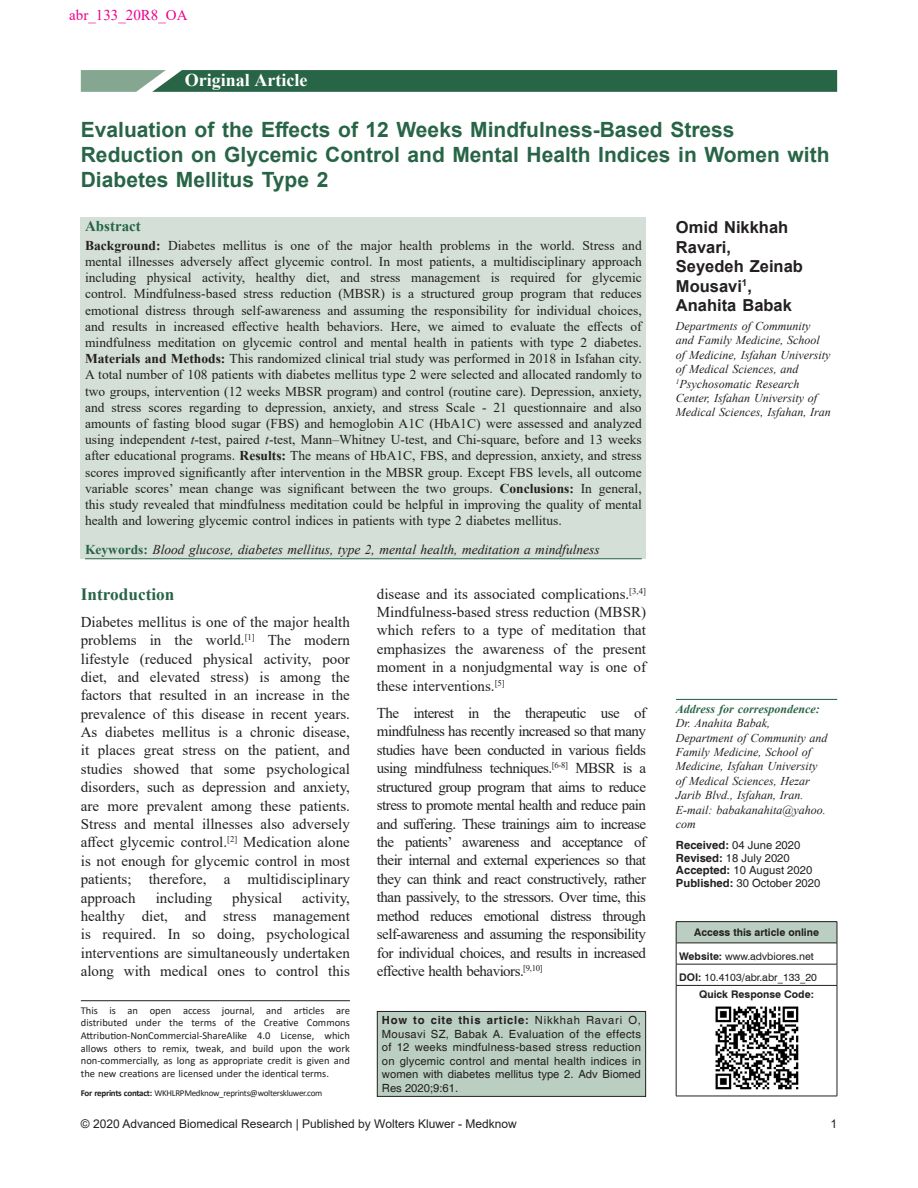
<style>
.page{position:relative;width:918px;height:1188px;background:#fff}
.page>*{position:absolute;margin:0;border:0;box-sizing:border-box;transform-origin:0 0}
.AT{font:700 21px/25.2px "Arial";color:#286446}
.AH{font:700 18px "Times New Roman";color:#fff}
.t1{font:700 17.25px "Times New Roman";color:#286446}
.AU{font:700 16.5px/19.5px "Arial";color:#231f20}
.TX{font:15px/18.5px "Times New Roman";color:#231f20;text-align:justify}
.A_ID{font:15px "Times New Roman";color:#ed028c}
.ABSH{font:700 15px "Times New Roman";color:#286446}
.ABS{font:13.5px/16.2px "Times New Roman";color:#231f20;text-align:justify}
.KWD{font:italic 13.5px "Times New Roman";color:#231f20}
.ADD{font:italic 12px/14.4px "Times New Roman";color:#231f20}
.AFF{font:italic 12px/14.4px "Times New Roman";color:#231f20}
.t2{font:12px "Arial";color:#231f20}
.HTC{font:11.25px/13.5px "Helvetica";color:#231f20;text-align:justify}
.HIS{font:11.25px "Helvetica";color:#231f20}
.OS{font:10.5px/12.6px "Calibri";color:#211d1e;text-align:justify}
.DOI{font:10.5px "Swiss 721 BT";color:#231f20}
.Website{font:10.5px "Swiss 721 BT";color:#231f20}
.ATAO{font:700 10.5px "Swiss 721 BT";color:#231f20}
.QRC{font:700 10.5px "Swiss 721 BT";color:#231f20}
.OS-2{font:9px "Calibri";letter-spacing:-.03em;color:#211d1e}
.s1{font-weight:700}
.s2{font-style:italic}
.s3{font-weight:700;font-style:normal;color:#286446}
.s4{font-weight:700;color:#286446}
</style>
<div class="page">
<hr style="left:676px;top:699px;width:161px;height:1px;background:#286446">
<div style="left:81px;top:217px;width:565px;height:341px;background:#d3dfd7"></div>
<hr style="left:85px;top:558px;width:557px;height:1px;background:#286446">
<svg style="left:81px;top:70px;width:756px;height:22px;background:#376e52"></svg>
<div style="left:377px;top:1011px;width:269px;height:85px;background:#bacec1"></div>
<div style="left:377px;top:1011px;width:269px;height:86px;border:1px solid #231f20"></div>
<div style="left:676px;top:922px;width:161px;height:21px;background:#bacec1"></div>
<hr style="left:676px;top:943px;width:161px;height:1px;background:#231f20">
<hr style="left:676px;top:964px;width:161px;height:1px;background:#231f20">
<hr style="left:676px;top:985px;width:161px;height:1px;background:#231f20">
<hr style="left:676px;top:921px;width:161px;height:1px;background:#231f20">
<svg style="left:676px;top:922px;width:1px;height:63px"></svg>
<svg style="left:837px;top:922px;width:1px;height:63px"></svg>
<hr style="left:676px;top:986px;width:1px;height:110px;background:#231f20">
<hr style="left:837px;top:986px;width:1px;height:110px;background:#231f20">
<hr style="left:676px;top:1096px;width:161px;height:1px;background:#231f20">
<img style="left:715px;top:1006px;width:84px;height:84px">
<hr style="left:81px;top:1000px;width:269px;height:1px;background:#231f20">
<p class="A_ID" style="left:69px;top:4px;width:120px">abr_133_20R8_OA</p>
<p class="AH" style="left:185px;top:67px;width:124px">Original Article</p>
<p class="AT" style="left:81px;top:117px;width:750px">Evaluation of the Effects of 12 Weeks Mindfulness‑Based Stress<br>Reduction on Glycemic Control and Mental Health Indices in Women with<br>Diabetes Mellitus Type 2</p>
<p class="ABSH" style="left:85px;top:216px;width:57px">Abstract</p>
<p class="ABS" style="left:85px;top:237px;width:558px"><span class="s1">Background:</span> Diabetes mellitus is one of the major health problems in the world. Stress and mental illnesses adversely affect glycemic control. In most patients, a multidisciplinary approach including physical activity, healthy diet, and stress management is required for glycemic control. Mindfulness‑based stress reduction (MBSR) is a structured group program that reduces emotional distress through self‑awareness and assuming the responsibility for individual choices, and results in increased effective health behaviors. Here, we aimed to evaluate the effects of mindfulness meditation on glycemic control and mental health in patients with type 2 diabetes.<br><span class="s1">Materials and Methods:</span> This randomized clinical trial study was performed in 2018 in Isfahan city.<br>A total number of 108 patients with diabetes mellitus type 2 were selected and allocated randomly to two groups, intervention (12 weeks MBSR program) and control (routine care). Depression, anxiety, and stress scores regarding to depression, anxiety, and stress Scale ‑ 21 questionnaire and also amounts of fasting blood sugar (FBS) and hemoglobin A1C (HbA1C) were assessed and analyzed using independent <span class="s2">t</span>‑test, paired <span class="s2">t</span>‑test, Mann–Whitney U‑test, and Chi‑square, before and 13 weeks after educational programs. <span class="s1">Results:</span> The means of HbA1C, FBS, and depression, anxiety, and stress scores improved significantly after intervention in the MBSR group. Except FBS levels, all outcome variable scores’ mean change was significant between the two groups. <span class="s1">Conclusions:</span> In general, this study revealed that mindfulness meditation could be helpful in improving the quality of mental health and lowering glycemic control indices in patients with type 2 diabetes mellitus.</p>
<p class="KWD" style="left:85px;top:540px;width:516px"><span class="s3">Keywords:</span> Blood glucose, diabetes mellitus, type 2, mental health, meditation a mindfulness</p>
<h1 class="t1" style="left:81px;top:582px;width:95px">Introduction</h1>
<p class="TX" style="left:81px;top:612px;width:271px">Diabetes mellitus is one of the major health problems in the world.<sup>[1]</sup> The modern lifestyle (reduced physical activity, poor diet, and elevated stress) is among the factors that resulted in an increase in the prevalence of this disease in recent years.<br>As diabetes mellitus is a chronic disease, it places great stress on the patient, and studies showed that some psychological disorders, such as depression and anxiety, are more prevalent among these patients.<br>Stress and mental illnesses also adversely affect glycemic control.<sup>[2]</sup> Medication alone is not enough for glycemic control in most patients; therefore, a multidisciplinary approach</p>
<p class="TX" style="left:81px;top:888px;width:271px;text-indent:221px">activity, healthy diet, and stress management is required. In so doing, psychological interventions are simultaneously undertaken along with medical ones to control this</p>
<p class="TX" style="left:156px;top:888px;width:58px">including</p>
<p class="TX" style="left:232px;top:888px;width:51px">physical</p>
<p class="OS" style="left:81px;top:1004px;width:271px">This is an open access journal, and articles are distributed under the terms of the Creative Commons Attribution‑NonCommercial‑ShareAlike 4.0 License, which allows others to remix, tweak, and build upon the work non‑commercially, as long as appropriate credit is given and the new creations are licensed under the identical terms.</p>
<p class="OS-2" style="left:81px;top:1087px;width:243px"><span class="s1">For reprints contact:</span> WKHLRPMedknow_reprints@wolterskluwer.com</p>
<p class="TX" style="left:377px;top:584px;width:271px">disease and its associated complications.<sup>[3,4] </sup>Mindfulness‑based stress reduction (MBSR) which refers to a type of meditation that emphasizes the awareness of the present moment in a nonjudgmental way is one of these interventions.<sup>[5]</sup></p>
<p class="TX" style="left:377px;top:703px;width:271px">The interest in the therapeutic use of mindfulness has recently increased so that many studies have been conducted in various fields using mindfulness techniques.<sup>[6‑8]</sup> MBSR is a structured group program that aims to reduce stress to promote mental health and reduce pain and suffering. These trainings aim to increase the patients’ awareness and acceptance of their internal and external experiences so that they can think and react constructively, rather than passively, to the stressors. Over time, this method reduces emotional distress through self‑awareness and assuming the responsibility for individual choices, and results in increased effective health behaviors.<sup>[9,10]</sup></p>
<p class="HTC" style="left:382px;top:1014px;width:261px"><span class="s1">How to cite this article:</span> Nikkhah Ravari O, Mousavi SZ, Babak A. Evaluation of the effects of 12 weeks mindfulness‑based stress reduction on glycemic control and mental health indices in women with diabetes mellitus type 2. Adv Biomed Res 2020;9:61.</p>
<p class="AU" style="left:676px;top:218px;width:129px">Omid Nikkhah<br>Ravari,<br>Seyedeh Zeinab<br>Mousavi<sup>1</sup>,<br>Anahita Babak</p>
<p class="AFF" style="left:676px;top:318px;width:156px">Departments of Community and Family Medicine, School of Medicine, Isfahan University of Medical Sciences, and<br><sup>1</sup>Psychosomatic Research<br>Center, Isfahan University of<br>Medical Sciences, Isfahan, Iran</p>
<p class="ADD" style="left:676px;top:701px;width:153px"><span class="s4">Address for correspondence:<br></span>Dr. Anahita Babak,<br>Department of Community and<br>Family Medicine, School of<br>Medicine, Isfahan University of Medical Sciences, Hezar<br>Jarib Blvd., Isfahan, Iran.<br>E‑mail: babakanahita@yahoo. com</p>
<p class="HIS" style="left:676px;top:839px;width:126px"><span class="s1">Received:</span> 04 June 2020</p>
<p class="HIS" style="left:676px;top:851px;width:115px"><span class="s1">Revised:</span> 18 July 2020</p>
<p class="HIS" style="left:676px;top:864px;width:138px"><span class="s1">Accepted:</span> 10 August 2020</p>
<p class="HIS" style="left:676px;top:876px;width:146px"><span class="s1">Published:</span> 30 October 2020</p>
<p class="ATAO" style="left:694px;top:925px;width:126px">Access this article online</p>
<p class="Website" style="left:679px;top:949px;width:136px"><span class="s1">Website:</span> www.advbiores.net</p>
<p class="DOI" style="left:679px;top:970px;width:139px"><span class="s1">DOI:</span> 10.4103/abr.abr_133_20</p>
<p class="QRC" style="left:699px;top:987px;width:116px">Quick Response Code:</p>
<p class="t2" style="left:81px;top:1116px;width:437px">© 2020 Advanced Biomedical Research | Published by Wolters Kluwer - Medknow</p>
<p class="t2" style="left:830px;top:1116px;width:8px">1</p>
</div>
